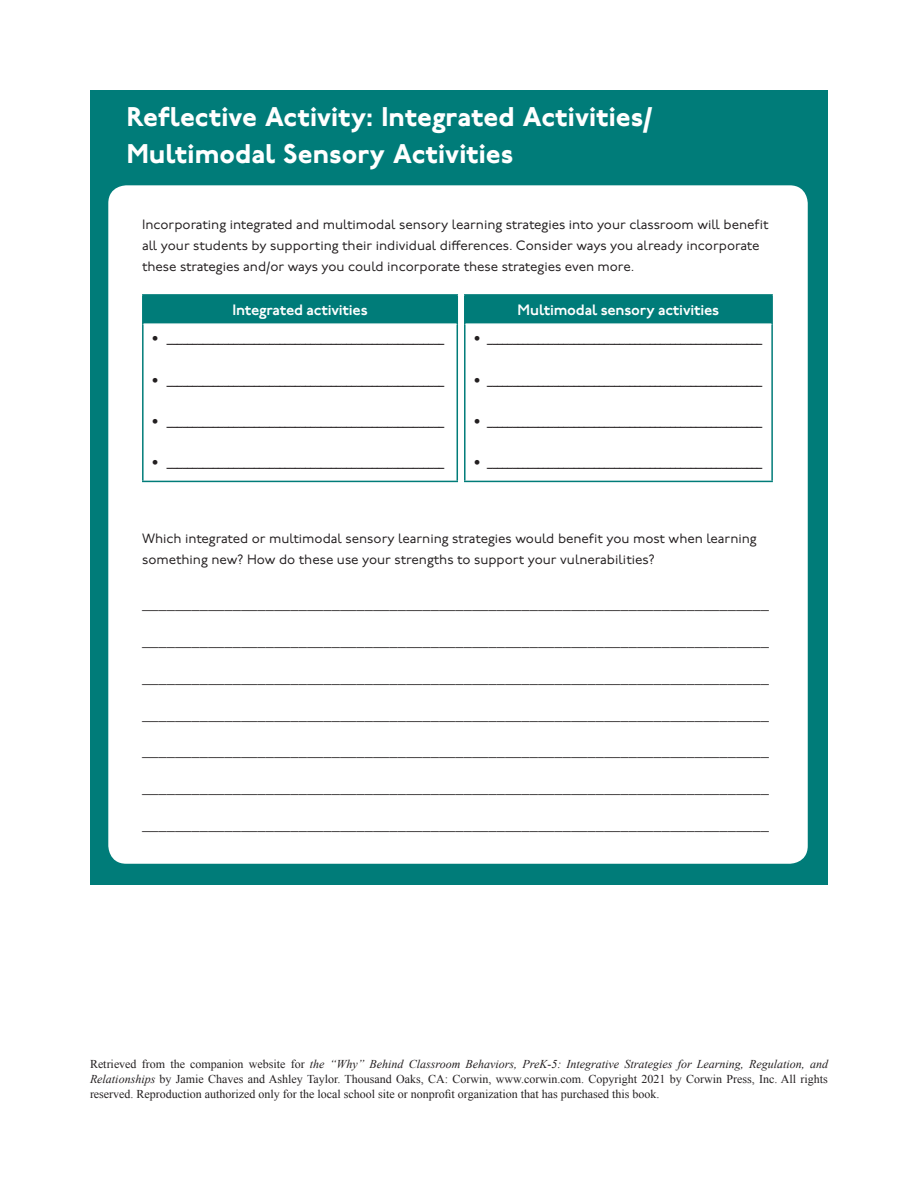
<style>
.page{position:relative;width:918px;height:1188px;background:#fff}
.page>*{position:absolute;margin:0;border:0;box-sizing:border-box;transform-origin:0 0}
.SE1_Title{font:800 27px/37.5px "P22 Underground CY";letter-spacing:.005em;color:#fff}
.t1{font:500 16.5px "Stone Serif Std";color:#231f20}
.Art_Table_Column_Hea{font:600 15px "P22 Underground CY";letter-spacing:-.01em;color:#fff}
.SE2_FL{font:13.5px "P22 Underground CY";color:#231f20}
.SE1_FL{font:13.5px/21px "P22 Underground CY";color:#231f20}
.t2{font:12px/15px "Times New Roman";color:#231f20;text-align:justify}
.s1{font-family:"Stone Serif Std";font-weight:500}
.s2{font-style:italic}
</style>
<div class="page">
<div style="left:90px;top:90px;width:738px;height:794px;background:#007c79"></div>
<div style="left:108px;top:185px;width:700px;height:679px;background:#fff;border-radius:18px"></div>
<hr style="left:142px;top:324px;width:2px;height:157px;background:#007c79">
<hr style="left:142px;top:481px;width:316px;height:1px;background:#007c79">
<hr style="left:771px;top:324px;width:2px;height:157px;background:#007c79">
<hr style="left:464px;top:481px;width:309px;height:1px;background:#007c79">
<hr style="left:142px;top:294px;width:316px;height:2px;background:#007c79">
<hr style="left:142px;top:296px;width:2px;height:28px;background:#007c79">
<svg style="left:143px;top:295px;width:629px;height:186px"></svg>
<hr style="left:144px;top:323px;width:313px;height:2px;background:#fff">
<hr style="left:464px;top:294px;width:309px;height:2px;background:#007c79">
<hr style="left:464px;top:296px;width:2px;height:28px;background:#007c79">
<hr style="left:771px;top:296px;width:2px;height:28px;background:#007c79">
<hr style="left:466px;top:323px;width:305px;height:2px;background:#fff">
<p class="SE1_Title" style="left:127px;top:99px;width:527px">Reflective Activity: Integrated Activities/<br>Multimodal Sensory Activities</p>
<p class="SE1_FL" style="left:142px;top:215px;width:628px">Incorporating integrated and multimodal sensory learning strategies into your classroom will benefit all your students by supporting their individual differences. Consider ways you already incorporate these strategies and/or ways you could incorporate these strategies even more.</p>
<p class="Art_Table_Column_Hea" style="left:232px;top:302px;width:137px">Integrated activities</p>
<p class="Art_Table_Column_Hea" style="left:518px;top:302px;width:203px">Multimodal sensory activities</p>
<p class="SE2_FL" style="left:152px;top:331px;width:295px"><span class="s1">•</span> ______________________________________________________</p>
<p class="SE2_FL" style="left:152px;top:373px;width:295px"><span class="s1">•</span> ______________________________________________________</p>
<p class="SE2_FL" style="left:152px;top:414px;width:295px"><span class="s1">•</span> ______________________________________________________</p>
<p class="SE2_FL" style="left:152px;top:455px;width:295px"><span class="s1">•</span> ______________________________________________________</p>
<p class="SE2_FL" style="left:474px;top:331px;width:291px"><span class="s1">•</span> ______________________________________________________</p>
<p class="SE2_FL" style="left:474px;top:373px;width:291px"><span class="s1">•</span> ______________________________________________________</p>
<p class="SE2_FL" style="left:474px;top:414px;width:291px"><span class="s1">•</span> ______________________________________________________</p>
<p class="SE2_FL" style="left:474px;top:455px;width:291px"><span class="s1">•</span> ______________________________________________________</p>
<p class="SE1_FL" style="left:142px;top:529px;width:616px">Which integrated or multimodal sensory learning strategies would benefit you most when learning something new? How do these use your strengths to support your vulnerabilities?</p>
<p class="t1" style="left:142px;top:594px;width:629px">____________________________________________________________________________</p>
<p class="t1" style="left:142px;top:631px;width:629px">____________________________________________________________________________</p>
<p class="t1" style="left:142px;top:667px;width:629px">____________________________________________________________________________</p>
<p class="t1" style="left:142px;top:704px;width:629px">____________________________________________________________________________</p>
<p class="t1" style="left:142px;top:741px;width:629px">____________________________________________________________________________</p>
<p class="t1" style="left:142px;top:778px;width:629px">____________________________________________________________________________</p>
<p class="t1" style="left:142px;top:814px;width:629px">____________________________________________________________________________</p>
<p class="t2" style="left:90px;top:1056px;width:740px">Retrieved from the companion website for <span class="s2">the “Why” Behind Classroom Behaviors, PreK-5: Integrative Strategies for Learning, Regulation, and Relationships</span> by Jamie Chaves and Ashley Taylor. Thousand Oaks, CA: Corwin, www.corwin.com. Copyright 2021 by Corwin Press, Inc. All rights -reserved. Reproduction authorized only for the local school site or nonprofit organization that has purchased this book.</p>
</div>
